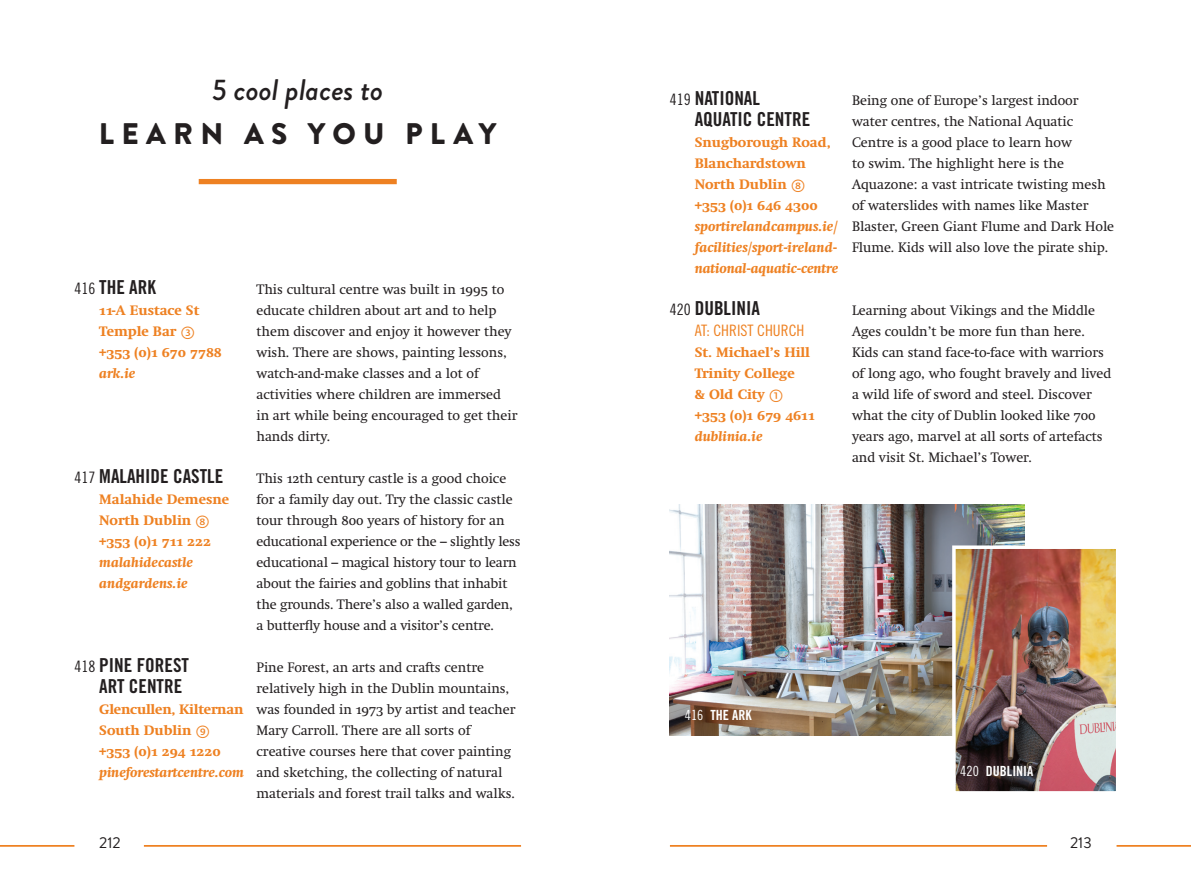
<style>
.page{position:relative;width:1191px;height:893px;background:#fff}
.page>*{position:absolute;margin:0;border:0;box-sizing:border-box;transform-origin:0 0}
.ChapterTitle-2Lines{font:900 29.75px/43.8px "Brandon Grotesque";letter-spacing:.245em;color:#231f20;text-align:center}
.t1{font:19.25px/21px "Trade Gothic LT Pro Bd Cn 20";color:#231f20}
.Location{font:15.75px "Trade Gothic LT Pro Cn 18";color:#ee8122}
.t2{font:15.75px "Brandon Grotesque";color:#231f20}
.ParaFl{font:14px/21px "Swift Neue LT Pro";color:#231f20}
.Address{font:700 14px/21px "Swift Neue LT Pro";color:#ee8122}
.WebAddress{font:italic 700 14px/21px "Swift Neue LT Pro";color:#ee8122}
.PhoneNumber{font:700 14px "Swift Neue LT Pro";color:#ee8122}
.FOTOBIJSCHRIFT{font:14px "Trade Gothic LT Pro Bd Cn 20";color:#fff}
.s1{font-weight:500;font-style:italic}
.s2{font-family:"Trade Gothic LT Pro Cn 18";font-size:15.75px}
.s3{font-family:"Fedra Sans Pro";font-weight:400;font-size:17.5px}
.s4{font-family:"Trade Gothic LT Pro Cn 18"}
</style>
<div class="page">
<hr style="left:670px;top:845px;width:377px;height:2px;background:#ee8122">
<hr style="left:144px;top:845px;width:377px;height:2px;background:#ee8122">
<hr style="left:0;top:845px;width:74px;height:2px;background:#ee8122">
<hr style="left:1116px;top:845px;width:75px;height:2px;background:#ee8122">
<div style="left:199px;top:179px;width:198px;height:5px;background:#ee8122"></div>
<img style="left:670px;top:504px;width:354px;height:231px">
<img style="left:957px;top:550px;width:157px;height:240px">
<div style="left:952px;top:545px;width:167px;height:250px;border:4px solid #fff"></div>
<p class="ChapterTitle-2Lines" style="left:99px;top:68px;width:399px"><span class="s1">5 cool places to<br></span>LEARN AS YOU PLAY</p>
<p class="t1" style="left:74px;top:276px;width:83px"><span class="s2">416</span> THE ARK</p>
<p class="Address" style="left:99px;top:300px;width:102px">11-A Eustace St</p>
<p class="Address" style="left:99px;top:321px;width:97px">Temple Bar <span class="s3">➂</span></p>
<p class="PhoneNumber" style="left:99px;top:344px;width:124px">+353 (0)1 670 7788</p>
<p class="WebAddress" style="left:99px;top:363px;width:38px">ark.ie</p>
<p class="t1" style="left:74px;top:465px;width:150px"><span class="s2">417</span> MALAHIDE CASTLE</p>
<p class="Address" style="left:99px;top:489px;width:131px">Malahide Demesne</p>
<p class="Address" style="left:99px;top:510px;width:112px">North Dublin <span class="s3">➇</span></p>
<p class="PhoneNumber" style="left:99px;top:533px;width:113px">+353 (0)1 711 222</p>
<p class="WebAddress" style="left:99px;top:552px;width:95px">malahidecastle andgardens.ie</p>
<p class="t1" style="left:99px;top:654px;width:91px;text-indent:-25px"><span class="s2">418</span> PINE FOREST<br>ART CENTRE</p>
<p class="Address" style="left:99px;top:699px;width:146px">Glencullen, Kilternan</p>
<p class="Address" style="left:99px;top:720px;width:112px">South Dublin <span class="s3">➈</span></p>
<p class="PhoneNumber" style="left:99px;top:743px;width:123px">+353 (0)1 294 1220</p>
<p class="WebAddress" style="left:99px;top:762px;width:146px">pineforestartcentre.com</p>
<p class="ParaFl" style="left:256px;top:279px;width:262px">This cultural centre was built in 1995 to educate children about art and to help them discover and enjoy it however they wish. There are shows, painting lessons, watch-and-make classes and a lot of activities where children are immersed<br>in art while being encouraged to get their hands dirty.</p>
<p class="ParaFl" style="left:256px;top:468px;width:265px">This 12th century castle is a good choice for a family day out. Try the classic castle tour through 800 years of history for an educational experience or the – slightly less educational – magical history tour to learn about the fairies and goblins that inhabit the grounds. There’s also a walled garden, a butterfly house and a visitor’s centre.</p>
<p class="ParaFl" style="left:256px;top:657px;width:260px">Pine Forest, an arts and crafts centre relatively high in the Dublin mountains, was founded in 1973 by artist and teacher Mary Carroll. There are all sorts of creative courses here that cover painting and sketching, the collecting of natural materials and forest trail talks and walks.</p>
<p class="t1" style="left:694px;top:87px;width:117px;text-indent:-25px"><span class="s2">419</span> NATIONAL<br>AQUATIC CENTRE</p>
<p class="Address" style="left:694px;top:132px;width:138px">Snugborough Road,<br>Blanchardstown</p>
<p class="Address" style="left:694px;top:174px;width:112px">North Dublin <span class="s3">➇</span></p>
<p class="PhoneNumber" style="left:694px;top:197px;width:125px">+353 (0)1 646 4300</p>
<p class="WebAddress" style="left:694px;top:216px;width:145px;text-align:justify">sportirelandcampus.ie/ facilities/sport-ireland&shy;national-aquatic-centre</p>
<p class="t1" style="left:670px;top:297px;width:92px"><span class="s2">420</span> DUBLINIA</p>
<p class="Location" style="left:694px;top:321px;width:111px">AT: CHRIST CHURCH</p>
<p class="Address" style="left:694px;top:342px;width:117px">St. Michael’s Hill</p>
<p class="Address" style="left:694px;top:363px;width:101px">Trinity College &amp; Old City <span class="s3">➀</span></p>
<p class="PhoneNumber" style="left:694px;top:407px;width:122px">+353 (0)1 679 4611</p>
<p class="WebAddress" style="left:694px;top:426px;width:69px">dublinia.ie</p>
<p class="ParaFl" style="left:852px;top:90px;width:264px">Being one of Europe’s largest indoor water centres, the National Aquatic Centre is a good place to learn how<br>to swim. The highlight here is the Aquazone: a vast intricate twisting mesh of waterslides with names like Master Blaster, Green Giant Flume and Dark Hole Flume. Kids will also love the pirate ship.</p>
<p class="ParaFl" style="left:852px;top:300px;width:261px">Learning about Vikings and the Middle Ages couldn’t be more fun than here.<br>Kids can stand face-to-face with warriors of long ago, who fought bravely and lived a wild life of sword and steel. Discover what the city of Dublin looked like 700 years ago, marvel at all sorts of artefacts and visit St. Michael’s Tower.</p>
<p class="FOTOBIJSCHRIFT" style="left:685px;top:707px;width:68px"><span class="s4">416</span> THE ARK</p>
<p class="FOTOBIJSCHRIFT" style="left:960px;top:762px;width:75px"><span class="s4">420</span> DUBLINIA</p>
<p class="t2" style="left:99px;top:832px;width:23px">212</p>
<p class="t2" style="left:1070px;top:832px;width:23px">213</p>
</div>
